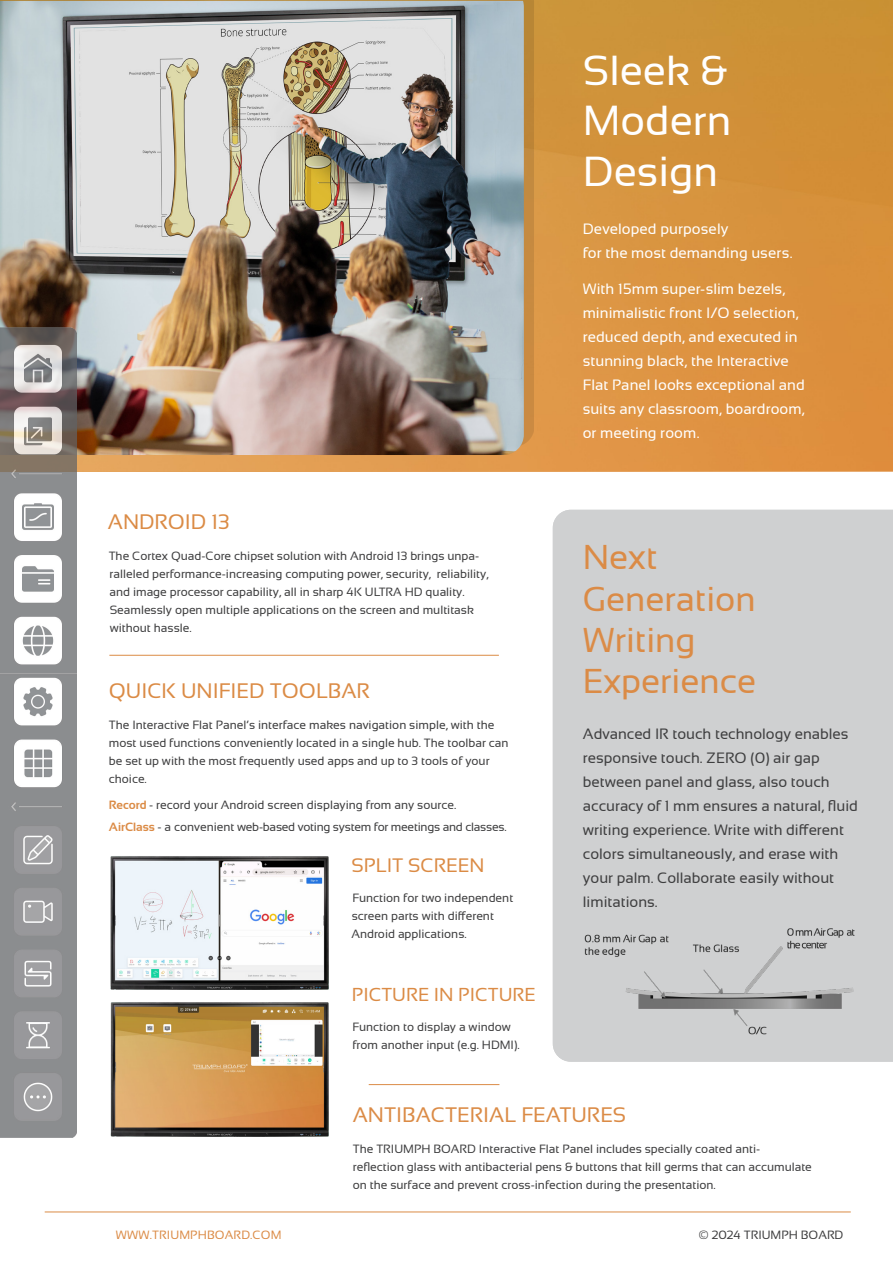
<style>
.page{position:relative;width:893px;height:1263px;background:#fff}
.page>*{position:absolute;margin:0;border:0;box-sizing:border-box;transform-origin:0 0}
.H1_Headline_28_33{font:42px/50.4px "Sansation";color:#fff;text-align:justify}
.H1_Headline_28_33-2{font:34.5px/41.4px "Sansation";color:#db8b46}
.H2_Body_14_16{font:21px "Sansation";color:#db8b45}
.H2_Body_14_16-2{font:21px "Sansation";color:#db8b46}
.H2_Body_14_16-3{font:19.5px "Sansation";color:#db8b45}
.H2_Body_14_16-4{font:18.75px "Sansation";color:#db8b45}
.Body_8_12{font:15px/24px "Sansation";color:#3e3e3f}
.Quotes_12_16_White{font:15px/24px "Sansation";letter-spacing:.005em;color:#fff}
.Body_8_12-2{font:12px/18px "Sansation";color:#3e3e3f}
.H2_Body_14_16-5{font:12px/18px "Sansation";color:#3e3e3f}
.Body_8_12-3{font:12px "Sansation";letter-spacing:-.02em;color:#3e3e3f}
.t1{font:12px "Sansation";letter-spacing:.01em;color:#db8b46}
.s1{font-weight:700;color:#db8b45}
.s2{font-weight:700;color:#db8b46}
.s3{color:#fff}
</style>
<div class="page">
<hr style="left:45px;top:1211px;width:806px;height:1px;background:#da8b46">
<img style="left:77px;top:0;width:816px;height:472px">
<hr style="left:109px;top:655px;width:390px;height:1px;background:#db8b45">
<hr style="left:369px;top:1084px;width:130px;height:1px;background:#db8b46">
<div style="left:0;top:0;width:534px;height:446px;background:#000;opacity:.1"></div>
<img style="left:0;top:1px;width:524px;height:454px">
<img style="left:0;top:328px;width:77px;height:809px">
<div style="left:553px;top:510px;width:340px;height:552px;background:#cfd0d1"></div>
<img style="left:578px;top:928px;width:280px;height:114px">
<img style="left:110px;top:856px;width:219px;height:134px">
<img style="left:110px;top:1002px;width:219px;height:135px">
<p class="H1_Headline_28_33" style="left:583px;top:45px;width:150px">Sleek &amp; Modern Design</p>
<p class="H2_Body_14_16" style="left:108px;top:510px;width:123px">ANDROID 13</p>
<p class="H2_Body_14_16-5" style="left:109px;top:546px;width:381px">The Cortex Quad-Core chipset solution with Android 13 brings unpa&shy;ralleled performance-increasing computing power, security, reliability, and image processor capability, all in sharp 4K ULTRA HD quality.<br>Seamlessly open multiple applications on the screen and multitask without hassle.</p>
<p class="H2_Body_14_16" style="left:109px;top:679px;width:263px">QUICK UNIFIED TOOLBAR</p>
<p class="Body_8_12-2" style="left:109px;top:715px;width:401px">The Interactive Flat Panel’s interface makes navigation simple, with the most used functions conveniently located in a single hub. The toolbar can be set up with the most frequently used apps and up to 3 tools of your choice.</p>
<p class="Body_8_12-2" style="left:109px;top:796px;width:349px"><span class="s1">Record</span> - record your Android screen displaying from any source.</p>
<p class="Body_8_12-3" style="left:109px;top:820px;width:399px"><span class="s2">AirClass</span> - a convenient web-based voting system for meetings and classes.</p>
<p class="H2_Body_14_16-3" style="left:351px;top:854px;width:135px">SPLIT SCREEN</p>
<p class="H2_Body_14_16-5" style="left:351px;top:889px;width:163px">Function for two independent screen parts with different<br>Android applications.</p>
<p class="H2_Body_14_16-4" style="left:352px;top:984px;width:185px">PICTURE IN PICTURE</p>
<p class="H2_Body_14_16-5" style="left:352px;top:1018px;width:169px">Function to display a window from another input (e.g. HDMI).</p>
<p class="Quotes_12_16_White" style="left:583px;top:216px;width:211px">Developed purposely<br>for the most demanding users.</p>
<p class="Quotes_12_16_White" style="left:583px;top:277px;width:224px">With 15mm super-slim bezels, minimalistic front I/O selection, reduced depth, and executed in stunning black, the Interactive<br>Flat Panel looks exceptional and suits any classroom, boardroom, or meeting room.</p>
<p class="H1_Headline_28_33-2" style="left:583px;top:537px;width:175px">Next<br>Generation<br>Writing<br>Experience</p>
<p class="Body_8_12" style="left:583px;top:721px;width:276px">Advanced IR touch technology enables responsive touch. ZERO (0) air gap between panel and glass, also touch accuracy of 1 mm ensures a natural, fluid writing experience. Write with different colors simultaneously, and erase with your palm. Collaborate easily without limitations.</p>
<p class="H2_Body_14_16-2" style="left:353px;top:1103px;width:275px">ANTIBACTERIAL FEATURES</p>
<p class="Body_8_12-2" style="left:353px;top:1140px;width:461px">The TRIUMPH BOARD Interactive Flat Panel includes specially coated anti&shy;reflection glass with antibacterial pens &amp; buttons that kill germs that can accumulate on the surface and prevent cross-infection during the presentation.</p>
<p class="t1" style="left:116px;top:1228px;width:167px">WWW.TRIUMPHBOARD.COM</p>
<p class="Body_8_12-2" style="left:685px;top:1225px;width:160px"><span class="s3">©</span> © 2024 TRIUMPH BOARD</p>
</div>
